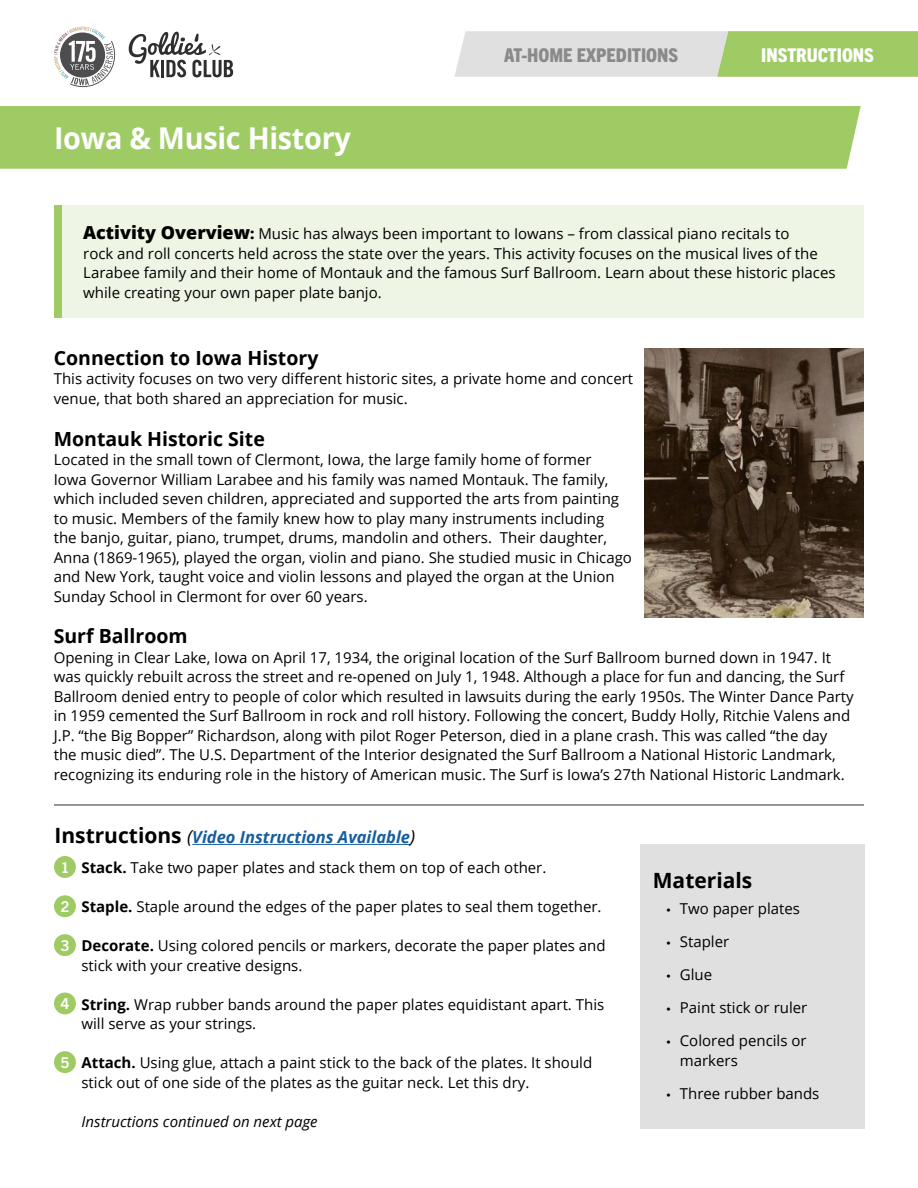
<style>
.page{position:relative;width:918px;height:1188px;background:#fff}
.page>*{position:absolute;margin:0;border:0;box-sizing:border-box;transform-origin:0 0}
.Header_2__3{font:700 30px "Open Sans";letter-spacing:-.01em;color:#fff;scale:.96 1}
.Header_2__3-2{font:700 21px "Open Sans";color:#000}
.t1{font:700 19.5px "Open Sans";color:#000}
.t2{font:800 condensed 19.05px "Trade Gothic Next LT Pro";color:#8a8a8a}
.t3{font:800 condensed 19.05px "Trade Gothic Next LT Pro";color:#fff}
.t4{font:italic 700 16.5px "Open Sans";color:#175d9e}
.t5{font:15px/19.5px "Open Sans";color:#000}
.t6{font:italic 15px "Open Sans";color:#000}
.t7{font:700 15px "Trade Gothic Next LT Pro";color:#fff}
.s1{font-weight:800;font-size:18px}
.s2{font-weight:800}
.s3{font-style:normal;font-size:21px;color:#000}
.s4{font-weight:400;font-size:18px;color:#000}
.s5{font-weight:700}
.s6{font-family:"Myriad Pro"}
</style>
<div class="page">
<div style="left:0;top:106px;width:861px;height:63px;background:#9fcb64"></div>
<svg style="left:454px;top:31px;width:464px;height:46px;background:#c5d7ac"></svg>
<div style="left:54px;top:205px;width:9px;height:113px;background:#9fcb64"></div>
<div style="left:63px;top:205px;width:801px;height:113px;background:#eef5e4"></div>
<div style="left:640px;top:844px;width:225px;height:285px;background:#e0e0e0"></div>
<hr style="left:192px;top:844px;width:218px;height:1px;background:#175d9e">
<div style="left:54px;top:856px;width:22px;height:22px;background:#9fcb64;border-radius:50%"></div>
<hr style="left:54px;top:805px;width:810px;height:1px;background:#2e2e2e">
<div style="left:54px;top:895px;width:22px;height:22px;background:#9fcb64;border-radius:50%"></div>
<svg style="left:54px;top:27px;width:61px;height:60px"></svg>
<svg style="left:129px;top:32px;width:104px;height:45px"></svg>
<div style="left:54px;top:934px;width:22px;height:22px;background:#9fcb64;border-radius:50%"></div>
<div style="left:54px;top:993px;width:22px;height:21px;background:#9fcb64;border-radius:50%"></div>
<div style="left:54px;top:1051px;width:22px;height:22px;background:#9fcb64;border-radius:50%"></div>
<img style="left:644px;top:349px;width:220px;height:268px">
<p class="Header_2__3" style="left:54px;top:117px;width:311px">Iowa &amp; Music History</p>
<p class="t2" style="left:504px;top:42px;width:176px">AT-HOME EXPEDITIONS</p>
<p class="t3" style="left:761px;top:42px;width:114px">INSTRUCTIONS</p>
<p class="t5" style="left:83px;top:224px;width:754px"><span class="s1">Activity Overview</span><span class="s2">:</span> Music has always been important to Iowans – from classical piano recitals to<br>rock and roll concerts held across the state over the years. This activity focuses on the musical lives of the Larabee family and their home of Montauk and the famous Surf Ballroom. Learn about these historic places while creating your own paper plate banjo.</p>
<p class="t1" style="left:54px;top:344px;width:266px">Connection to Iowa History</p>
<p class="t5" style="left:54px;top:369px;width:581px">This activity focuses on two very different historic sites, a private home and concert venue, that both shared an appreciation for music.</p>
<p class="t1" style="left:54px;top:425px;width:213px">Montauk Historic Site</p>
<p class="t5" style="left:54px;top:450px;width:580px">Located in the small town of Clermont, Iowa, the large family home of former<br>Iowa Governor William Larabee and his family was named Montauk. The family, which included seven children, appreciated and supported the arts from painting to music. Members of the family knew how to play many instruments including<br>the banjo, guitar, piano, trumpet, drums, mandolin and others. Their daughter, Anna (1869-1965), played the organ, violin and piano. She studied music in Chicago and New York, taught voice and violin lessons and played the organ at the Union Sunday School in Clermont for over 60 years.</p>
<p class="t1" style="left:54px;top:623px;width:135px">Surf Ballroom</p>
<p class="t5" style="left:54px;top:647px;width:802px">Opening in Clear Lake, Iowa on April 17, 1934, the original location of the Surf Ballroom burned down in 1947. It was quickly rebuilt across the street and re-opened on July 1, 1948. Although a place for fun and dancing, the Surf Ballroom denied entry to people of color which resulted in lawsuits during the early 1950s. The Winter Dance Party in 1959 cemented the Surf Ballroom in rock and roll history. Following the concert, Buddy Holly, Ritchie Valens and J.P. “the Big Bopper” Richardson, along with pilot Roger Peterson, died in a plane crash. This was called “the day the music died”. The U.S. Department of the Interior designated the Surf Ballroom a National Historic Landmark, recognizing its enduring role in the history of American music. The Surf is Iowa’s 27th National Historic Landmark.</p>
<p class="t4" style="left:54px;top:826px;width:362px"><span class="s3">Instructions</span> <span class="s4">(</span>Video Instructions Available<span class="s4">)</span></p>
<p class="t5" style="left:81px;top:858px;width:466px"><span class="s5">Stack.</span> Take two paper plates and stack them on top of each other.</p>
<p class="t5" style="left:81px;top:897px;width:522px"><span class="s5">Staple.</span> Staple around the edges of the paper plates to seal them together.</p>
<p class="t5" style="left:81px;top:936px;width:526px"><span class="s5">Decorate.</span> Using colored pencils or markers, decorate the paper plates and stick with your creative designs.</p>
<p class="t5" style="left:81px;top:994px;width:524px"><span class="s5">String.</span> Wrap rubber bands around the paper plates equidistant apart. This will serve as your strings.</p>
<p class="t5" style="left:81px;top:1053px;width:512px"><span class="s5">Attach.</span> Using glue, attach a paint stick to the back of the plates. It should stick out of one side of the plates as the guitar neck. Let this dry.</p>
<p class="t6" style="left:81px;top:1111px;width:238px">Instructions continued on next page</p>
<p class="t7" style="left:61px;top:857px;width:10px">1</p>
<p class="t7" style="left:61px;top:896px;width:10px">2</p>
<p class="t7" style="left:61px;top:935px;width:10px">3</p>
<p class="t7" style="left:61px;top:993px;width:10px">4</p>
<p class="t7" style="left:61px;top:1052px;width:10px">5</p>
<p class="Header_2__3-2" style="left:653px;top:866px;width:101px">Materials</p>
<p class="t5" style="left:666px;top:899px;width:135px"><span class="s6">•</span> Two paper plates</p>
<p class="t5" style="left:666px;top:932px;width:64px"><span class="s6">•</span> Stapler</p>
<p class="t5" style="left:666px;top:965px;width:47px"><span class="s6">•</span> Glue</p>
<p class="t5" style="left:666px;top:998px;width:142px"><span class="s6">•</span> Paint stick or ruler</p>
<p class="t5" style="left:680px;top:1031px;width:128px;text-indent:-14px"><span class="s6">•</span> Colored pencils or markers</p>
<p class="t5" style="left:666px;top:1083px;width:155px"><span class="s6">•</span> Three rubber bands</p>
</div>
